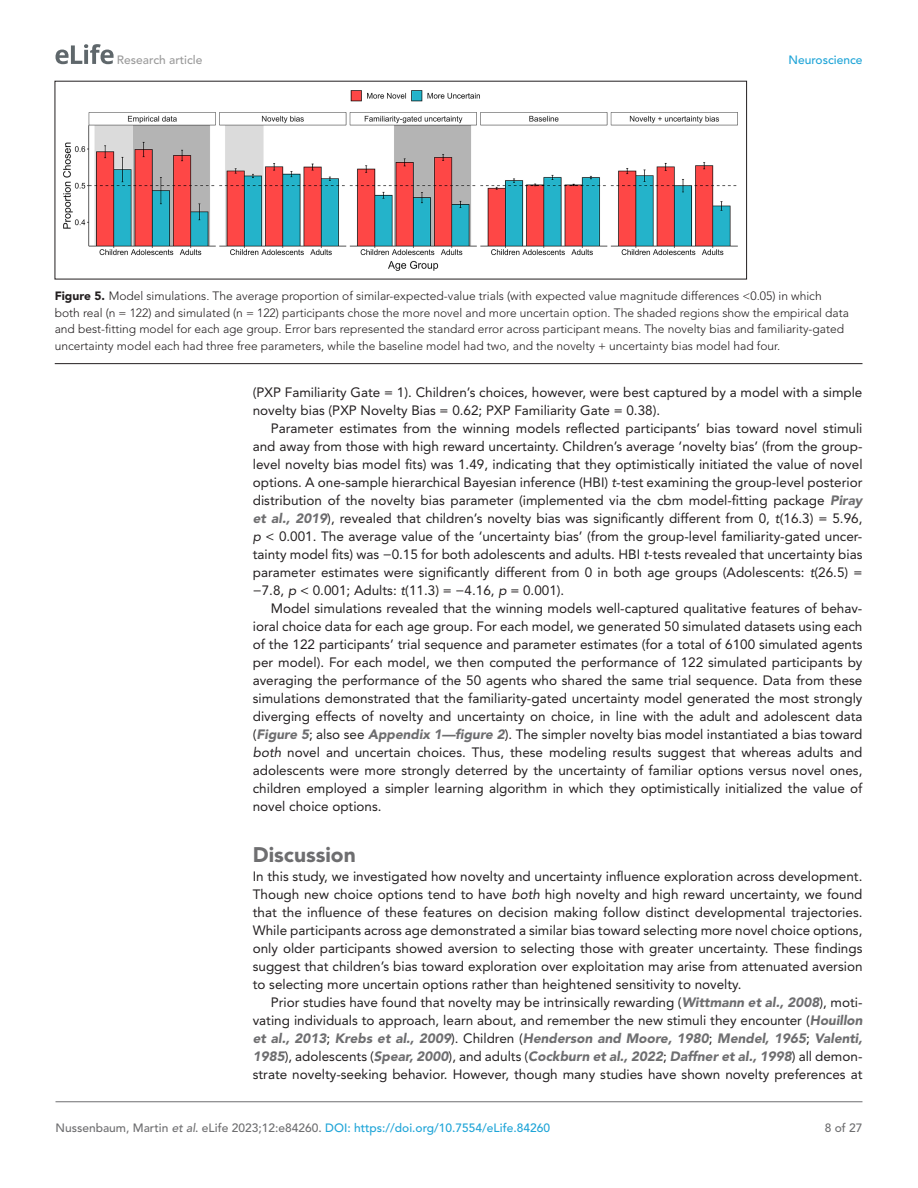
<style>
.page{position:relative;width:918px;height:1188px;background:#fff}
.page>*{position:absolute;margin:0;border:0;box-sizing:border-box;transform-origin:0 0}
.t1{font:900 21px "Avenir LT Std";color:#6e6e70}
.t2{font:13.5px/18px "Avenir LT Std";color:#231f20;text-align:justify}
.t3{font:300 12px/16.5px "Avenir LT Std";color:#231f20}
.t4{font:500 12px "Avenir LT Std";color:#1ea4d7}
.t5{font:500 12px "Avenir LT Std";color:#9a9a9a}
.t6{font:500 12px "Avenir LT Std";color:#6e6e70}
.s1{font-weight:900}
.s2{font-style:italic}
.s3{font-weight:900;font-style:italic;color:#6e6e70}
.s4{color:#6e6e70}
.s5{font-style:italic;color:#6e6e70}
</style>
<div class="page">
<svg style="left:56px;top:44px;width:58px;height:20px"></svg>
<hr style="left:56px;top:1101px;width:806px;height:1px;background:#6e6e70">
<hr style="left:55px;top:363px;width:807px;height:1px;background:#231f20">
<img style="left:64px;top:90px;width:674px;height:180px">
<p class="t5" style="left:117px;top:53px;width:87px">Research article</p>
<p class="t4" style="left:788px;top:53px;width:76px">Neuroscience</p>
<p class="t3" style="left:55px;top:288px;width:796px"><span class="s1">Figure 5.</span> Model simulations. The average proportion of similar-expected-value trials (with expected value magnitude differences &lt;0.05) in which both real (n = 122) and simulated (n = 122) participants chose the more novel and more uncertain option. The shaded regions show the empirical data and best-fitting model for each age group. Error bars represented the standard error across participant means. The novelty bias and familiarity-gated uncertainty model each had three free parameters, while the baseline model had two, and the novelty + uncertainty bias model had four.</p>
<p class="t2" style="left:253px;top:383px;width:611px">(PXP Familiarity Gate = 1). Children’s choices, however, were best captured by a model with a simple novelty bias (PXP Novelty Bias = 0.62; PXP Familiarity Gate = 0.38).</p>
<p class="t2" style="left:253px;top:419px;width:611px;text-indent:18px">Parameter estimates from the winning models reflected participants’ bias toward novel stimuli and away from those with high reward uncertainty. Children’s average ‘novelty bias’ (from the group&shy;level novelty bias model fits) was 1.49, indicating that they optimistically initiated the value of novel options. A one-sample hierarchical Bayesian inference (HBI) <span class="s2">t</span>-test examining the group-level posterior distribution of the novelty bias parameter (implemented via the cbm model-fitting package <span class="s3">Piray et al., 2019</span>), revealed that children’s novelty bias was significantly different from 0, <span class="s2">t</span>(16.3) = 5.96, <span class="s2">p</span> &lt; 0.001. The average value of the ‘uncertainty bias’ (from the group-level familiarity-gated uncer&shy;tainty model fits) was −0.15 for both adolescents and adults. HBI <span class="s2">t</span>-tests revealed that uncertainty bias parameter estimates were significantly different from 0 in both age groups (Adolescents: <span class="s2">t</span>(26.5) = −7.8, <span class="s2">p</span> &lt; 0.001; Adults: <span class="s2">t</span>(11.3) = −4.16, <span class="s2">p</span> = 0.001).</p>
<p class="t2" style="left:253px;top:599px;width:611px;text-indent:18px">Model simulations revealed that the winning models well-captured qualitative features of behav&shy;ioral choice data for each age group. For each model, we generated 50 simulated datasets using each of the 122 participants’ trial sequence and parameter estimates (for a total of 6100 simulated agents per model). For each model, we then computed the performance of 122 simulated participants by averaging the performance of the 50 agents who shared the same trial sequence. Data from these simulations demonstrated that the familiarity-gated uncertainty model generated the most strongly diverging effects of novelty and uncertainty on choice, in line with the adult and adolescent data (<span class="s3">Figure 5</span>; also see <span class="s3">Appendix 1—figure 2</span>). The simpler novelty bias model instantiated a bias toward <span class="s2">both</span> novel and uncertain choices. Thus, these modeling results suggest that whereas adults and adolescents were more strongly deterred by the uncertainty of familiar options versus novel ones, children employed a simpler learning algorithm in which they optimistically initialized the value of novel choice options.</p>
<h1 class="t1" style="left:253px;top:842px;width:105px">Discussion</h1>
<p class="t2" style="left:253px;top:868px;width:611px">In this study, we investigated how novelty and uncertainty influence exploration across development.<br>Though new choice options tend to have <span class="s2">both</span> high novelty and high reward uncertainty, we found that the influence of these features on decision making follow distinct developmental trajectories.<br>While participants across age demonstrated a similar bias toward selecting more novel choice options, only older participants showed aversion to selecting those with greater uncertainty. These findings suggest that children’s bias toward exploration over exploitation may arise from attenuated aversion to selecting more uncertain options rather than heightened sensitivity to novelty.</p>
<p class="t2" style="left:253px;top:994px;width:611px;text-indent:18px">Prior studies have found that novelty may be intrinsically rewarding (<span class="s3">Wittmann et al., 2008</span>), moti&shy;vating individuals to approach, learn about, and remember the new stimuli they encounter (<span class="s3">Houillon et al., 2013</span>; <span class="s3">Krebs et al., 2009</span>). Children (<span class="s3">Henderson and Moore, 1980</span>; <span class="s3">Mendel, 1965</span>; <span class="s3">Valenti, 1985</span>), adolescents (<span class="s3">Spear, 2000</span>), and adults (<span class="s3">Cockburn et al., 2022</span>; <span class="s3">Daffner et al., 1998</span>) all demon&shy;strate novelty-seeking behavior. However, though many studies have shown novelty preferences at</p>
<p class="t4" style="left:56px;top:1121px;width:496px"><span class="s4">Nussenbaum, Martin</span> <span class="s5">et al</span><span class="s4">. eLife 2023;12:e84260.</span> DOI: https://doi.org/10.7554/eLife.84260</p>
<p class="t6" style="left:825px;top:1121px;width:39px">8 of 27</p>
</div>
